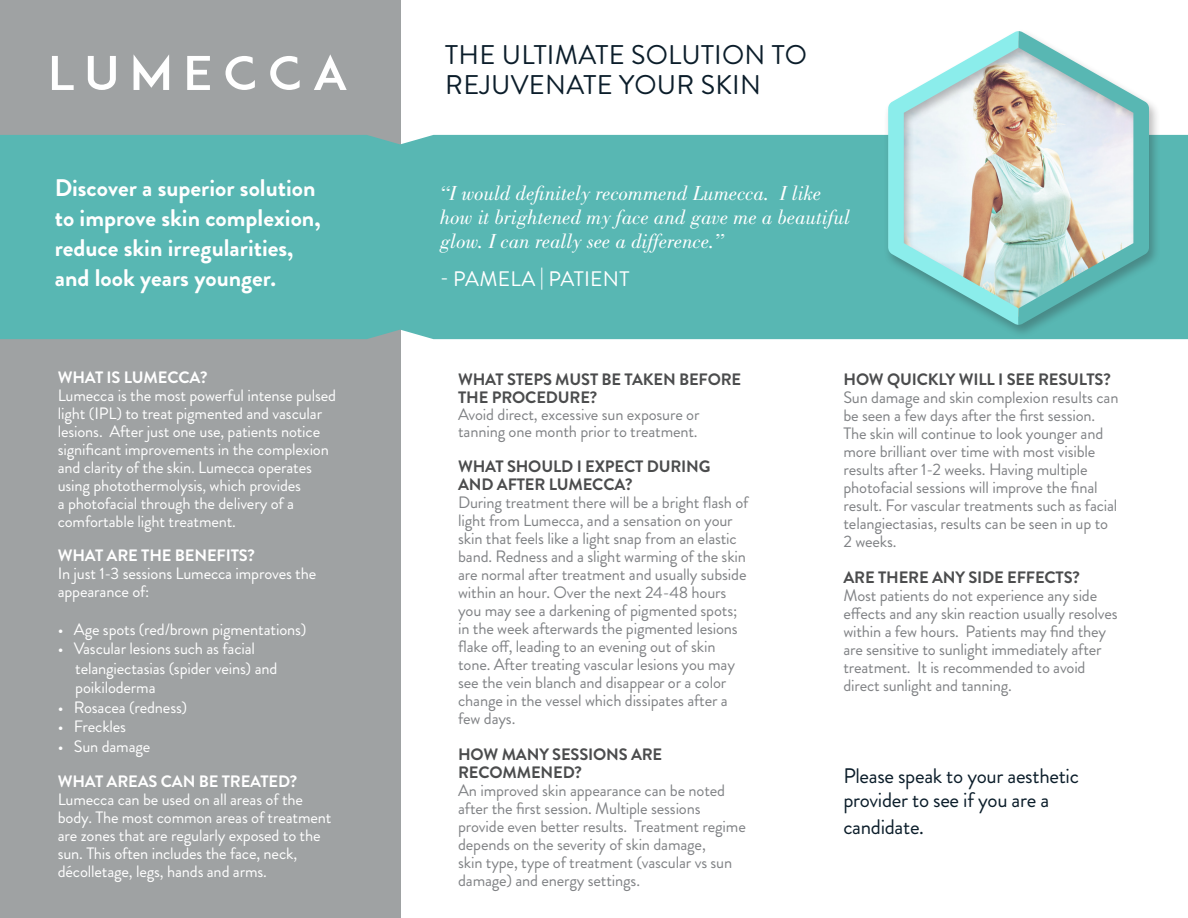
<style>
.page{position:relative;width:1188px;height:918px;background:#fff}
.page>*{position:absolute;margin:0;border:0;box-sizing:border-box;transform-origin:0 0}
.t1{font:700 34.5px "Times";color:#4b4c4d}
.t2{font:27px/30px "Brandon Grotesque";letter-spacing:.01em;color:#0b1d2a}
.t3{font:700 24px/30px "Brandon Grotesque";color:#fff}
.t4{font:italic 21px/24px "Bodoni Std";color:#fff}
.t5{font:21px/24px "Brandon Grotesque";letter-spacing:-.015em;color:#0b1d2a}
.t6{font:21px "Brandon Grotesque";letter-spacing:.01em;color:#fff}
.t7{font:16.5px/18px "Brandon Grotesque";letter-spacing:-.01em;color:#808285}
.t8{font:16.5px/18px "Brandon Grotesque";letter-spacing:-.01em;color:#fff}
.t9{font:700 16.5px/18px "Brandon Grotesque";letter-spacing:-.01em;color:#4b4c4d}
.t10{font:700 16.5px "Brandon Grotesque";letter-spacing:-.01em;color:#fff}
</style>
<div class="page">
<div style="left:0;top:0;width:400px;height:918px;background:#9fa2a3"></div>
<div style="left:0;top:135px;width:1188px;height:204px;background:#58b7b3"></div>
<div style="left:884px;top:29px;width:277px;height:310px;background:#231f20;opacity:.3"></div>
<svg style="left:888px;top:31px;width:261px;height:294px"></svg>
<svg style="left:52px;top:56px;width:22px;height:34px"></svg>
<svg style="left:88px;top:56px;width:28px;height:34px"></svg>
<svg style="left:134px;top:55px;width:35px;height:35px"></svg>
<svg style="left:187px;top:56px;width:23px;height:34px"></svg>
<svg style="left:226px;top:56px;width:29px;height:34px"></svg>
<svg style="left:270px;top:56px;width:30px;height:34px"></svg>
<svg style="left:314px;top:54px;width:33px;height:36px"></svg>
<p class="t3" style="left:55px;top:173px;width:267px">Discover a superior solution to improve skin complexion, reduce skin irregularities,</p>
<p class="t3" style="left:55px;top:263px;width:223px">and look years younger.</p>
<p class="t10" style="left:58px;top:366px;width:151px">WHAT IS LUMECCA?</p>
<p class="t8" style="left:58px;top:387px;width:280px">Lumecca is the most powerful intense pulsed light (IPL) to treat pigmented and vascular lesions. After just one use, patients notice significant improvements in the complexion and clarity of the skin. Lumecca operates using photothermolysis, which provides<br>a photofacial through the delivery of a comfortable light treatment.</p>
<p class="t10" style="left:58px;top:544px;width:199px">WHAT ARE THE BENEFITS?</p>
<p class="t8" style="left:58px;top:565px;width:260px">In just 1-3 sessions Lumecca improves the appearance of:</p>
<p class="t8" style="left:58px;top:621px;width:250px">• Age spots (red/brown pigmentations)</p>
<p class="t8" style="left:58px;top:640px;width:199px">• Vascular lesions such as facial</p>
<p class="t8" style="left:75px;top:660px;width:204px">telangiectasias (spider veins) and</p>
<p class="t8" style="left:75px;top:679px;width:82px">poikiloderma</p>
<p class="t8" style="left:58px;top:699px;width:131px">• Rosacea (redness)</p>
<p class="t8" style="left:58px;top:718px;width:70px">• Freckles</p>
<p class="t8" style="left:58px;top:738px;width:94px">• Sun damage</p>
<p class="t10" style="left:58px;top:770px;width:241px">WHAT AREAS CAN BE TREATED?</p>
<p class="t8" style="left:58px;top:791px;width:275px">Lumecca can be used on all areas of the body. The most common areas of treatment are zones that are regularly exposed to the sun. This often includes the face, neck, décolletage, legs, hands and arms.</p>
<p class="t2" style="left:445px;top:40px;width:363px">THE ULTIMATE SOLUTION TO<br>REJUVENATE YOUR SKIN</p>
<p class="t1" style="left:638px;top:161px;width:19px">“</p>
<p class="t4" style="left:440px;top:181px;width:412px">“I would definitely recommend Lumecca. I like how it brightened my face and gave me a beautiful glow. I can really see a difference.”</p>
<p class="t6" style="left:440px;top:264px;width:191px">- PAMELA | PATIENT</p>
<p class="t9" style="left:458px;top:371px;width:285px">WHAT STEPS MUST BE TAKEN BEFORE<br>THE PROCEDURE?</p>
<p class="t7" style="left:458px;top:406px;width:243px">Avoid direct, excessive sun exposure or</p>
<p class="t7" style="left:458px;top:423px;width:241px">tanning one month prior to treatment.</p>
<p class="t9" style="left:458px;top:458px;width:254px">WHAT SHOULD I EXPECT DURING<br>AND AFTER LUMECCA?</p>
<p class="t7" style="left:458px;top:494px;width:292px">During treatment there will be a bright flash of light from Lumecca, and a sensation on your skin that feels like a light snap from an elastic band. Redness and a slight warming of the skin are normal after treatment and usually subside within an hour. Over the next 24-48 hours you may see a darkening of pigmented spots; in the week afterwards the pigmented lesions flake off, leading to an evening out of skin tone. After treating vascular lesions you may see the vein blanch and disappear or a color change in the vessel which dissipates after a few days.</p>
<p class="t9" style="left:458px;top:745px;width:206px">HOW MANY SESSIONS ARE</p>
<p class="t9" style="left:458px;top:763px;width:125px">RECOMMENED?</p>
<p class="t7" style="left:458px;top:781px;width:289px">An improved skin appearance can be noted after the first session. Multiple sessions provide even better results. Treatment regime depends on the severity of skin damage,<br>skin type, type of treatment (vascular vs sun damage) and energy settings.</p>
<p class="t9" style="left:843px;top:371px;width:269px">HOW QUICKLY WILL I SEE RESULTS?</p>
<p class="t7" style="left:843px;top:389px;width:277px">Sun damage and skin complexion results can be seen a few days after the first session.<br>The skin will continue to look younger and more brilliant over time with most visible results after 1-2 weeks. Having multiple photofacial sessions will improve the final result. For vascular treatments such as facial</p>
<p class="t7" style="left:843px;top:515px;width:266px">telangiectasias, results can be seen in up to<br>2 weeks.</p>
<p class="t9" style="left:843px;top:569px;width:238px">ARE THERE ANY SIDE EFFECTS?</p>
<p class="t7" style="left:843px;top:587px;width:276px">Most patients do not experience any side effects and any skin reaction usually resolves within a few hours. Patients may find they are sensitive to sunlight immediately after treatment. It is recommended to avoid direct sunlight and tanning.</p>
<p class="t5" style="left:843px;top:764px;width:237px">Please speak to your aesthetic provider to see if you are a</p>
<p class="t5" style="left:843px;top:815px;width:82px">candidate.</p>
</div>
